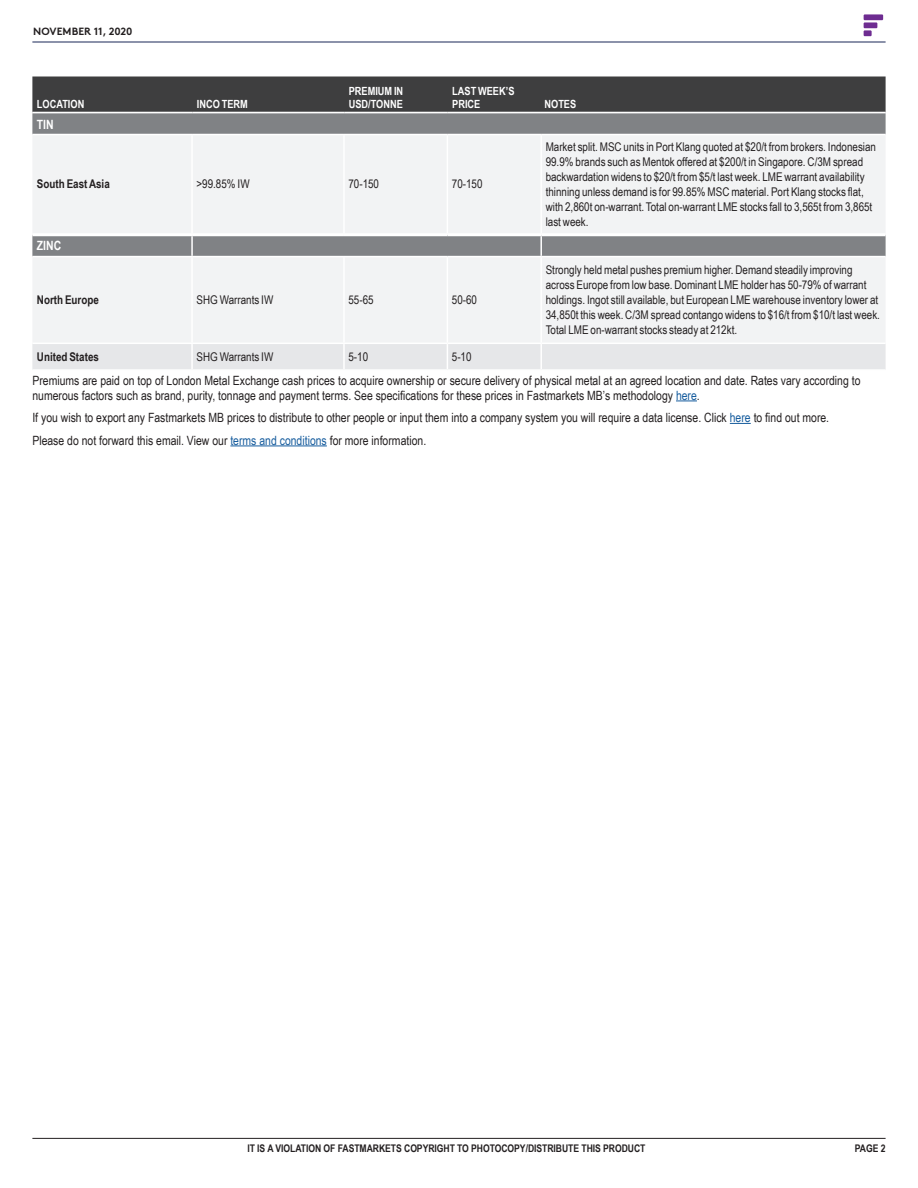
<style>
.page{position:relative;width:918px;height:1188px;background:#fff}
.page>*{position:absolute;margin:0;border:0;box-sizing:border-box;transform-origin:0 0}
.t1{font:12.75px/15px "Arial Narrow";color:#231f20}
.MEXICO--boxed_text{font:700 12.75px "Arial Narrow";color:#fff}
.MEXICO--boxed_text-2{font:12px/15px "Arial Narrow";color:#231f20}
.MEXICO--boxed_text-3{font:700 12px "Arial Narrow";color:#231f20}
.MEXICO--boxed_text-4{font:700 11.25px/12.8px "Arial Narrow";color:#fff}
.t2{font:700 10.5px "Arial Narrow";letter-spacing:-.005em;color:#231f20}
.t3{font:700 10.5px "Brown Std";letter-spacing:.01em;color:#231f20}
.s1{color:#175d9e}
</style>
<div class="page">
<hr style="left:32px;top:1138px;width:854px;height:1px;background:#231f20">
<hr style="left:32px;top:42px;width:854px;height:1px;background:#182757">
<svg style="left:864px;top:14px;width:19px;height:22px"></svg>
<svg style="left:676px;top:400px;width:21px;height:1px"></svg>
<svg style="left:730px;top:423px;width:21px;height:1px"></svg>
<hr style="left:230px;top:445px;width:97px;height:1px;background:#175d9e">
<svg style="left:32px;top:113px;width:854px;height:21px;background:#838588"></svg>
<svg style="left:32px;top:136px;width:854px;height:206px;fill:#f2f3f4"></svg>
<hr style="left:191px;top:236px;width:2px;height:20px;background:#fff">
<hr style="left:540px;top:236px;width:2px;height:20px;background:#fff">
<hr style="left:32px;top:256px;width:160px;height:1px;background:#fff">
<hr style="left:192px;top:256px;width:152px;height:1px;background:#fff">
<hr style="left:344px;top:256px;width:103px;height:1px;background:#fff">
<hr style="left:447px;top:256px;width:94px;height:1px;background:#fff">
<hr style="left:541px;top:256px;width:345px;height:1px;background:#fff">
<hr style="left:191px;top:135px;width:2px;height:98px;background:#fff">
<hr style="left:343px;top:135px;width:2px;height:98px;background:#fff">
<hr style="left:447px;top:135px;width:1px;height:98px;background:#fff">
<hr style="left:540px;top:135px;width:2px;height:98px;background:#fff">
<hr style="left:191px;top:257px;width:2px;height:86px;background:#fff">
<hr style="left:343px;top:257px;width:2px;height:86px;background:#fff">
<hr style="left:447px;top:257px;width:1px;height:86px;background:#fff">
<hr style="left:540px;top:257px;width:2px;height:86px;background:#fff">
<div style="left:32px;top:344px;width:854px;height:25px;background:#e6e7e9"></div>
<hr style="left:540px;top:344px;width:2px;height:25px;background:#fff">
<hr style="left:32px;top:233px;width:160px;height:3px;background:#fff">
<hr style="left:192px;top:233px;width:152px;height:3px;background:#fff">
<hr style="left:344px;top:233px;width:103px;height:3px;background:#fff">
<hr style="left:447px;top:233px;width:94px;height:3px;background:#fff">
<hr style="left:541px;top:233px;width:345px;height:3px;background:#fff">
<div style="left:32px;top:76px;width:854px;height:36px;background:#3e3e3f"></div>
<p class="t3" style="left:33px;top:25px;width:101px">NOVEMBER 11, 2020</p>
<p class="MEXICO--boxed_text-4" style="left:37px;top:97px;width:49px">LOCATION</p>
<p class="MEXICO--boxed_text-4" style="left:197px;top:97px;width:52px">INCO TERM</p>
<p class="MEXICO--boxed_text" style="left:37px;top:114px;width:18px">TIN</p>
<p class="MEXICO--boxed_text-4" style="left:349px;top:84px;width:56px">PREMIUM IN<br>USD/TONNE</p>
<p class="MEXICO--boxed_text-4" style="left:452px;top:84px;width:64px">LAST WEEK’S<br>PRICE</p>
<p class="MEXICO--boxed_text-3" style="left:37px;top:175px;width:74px">South East Asia</p>
<p class="MEXICO--boxed_text-2" style="left:197px;top:176px;width:55px">&gt;99.85% IW</p>
<p class="MEXICO--boxed_text-2" style="left:348px;top:176px;width:32px">70-150</p>
<p class="MEXICO--boxed_text-2" style="left:452px;top:176px;width:32px">70-150</p>
<p class="MEXICO--boxed_text" style="left:37px;top:236px;width:26px">ZINC</p>
<p class="MEXICO--boxed_text-3" style="left:37px;top:291px;width:64px">North Europe</p>
<p class="MEXICO--boxed_text-2" style="left:197px;top:292px;width:78px">SHG Warrants IW</p>
<p class="MEXICO--boxed_text-2" style="left:348px;top:292px;width:27px">55-65</p>
<p class="MEXICO--boxed_text-2" style="left:452px;top:292px;width:27px">50-60</p>
<p class="MEXICO--boxed_text-3" style="left:37px;top:348px;width:64px">United States</p>
<p class="MEXICO--boxed_text-2" style="left:197px;top:349px;width:78px">SHG Warrants IW</p>
<p class="MEXICO--boxed_text-2" style="left:348px;top:349px;width:21px">5-10</p>
<p class="MEXICO--boxed_text-2" style="left:452px;top:349px;width:21px">5-10</p>
<p class="MEXICO--boxed_text-4" style="left:544px;top:97px;width:33px">NOTES</p>
<p class="MEXICO--boxed_text-2" style="left:546px;top:139px;width:332px">Market split. MSC units in Port Klang quoted at $20/t from brokers. Indonesian 99.9% brands such as Mentok offered at $200/t in Singapore. C/3M spread backwardation widens to $20/t from $5/t last week. LME warrant availability thinning unless demand is for 99.85% MSC material. Port Klang stocks flat, with 2,860t on-warrant. Total on-warrant LME stocks fall to 3,565t from 3,865t last week.</p>
<p class="MEXICO--boxed_text-2" style="left:546px;top:262px;width:336px">Strongly held metal pushes premium higher. Demand steadily improving across Europe from low base. Dominant LME holder has 50-79% of warrant holdings. Ingot still available, but European LME warehouse inventory lower at 34,850t this week. C/3M spread contango widens to $16/t from $10/t last week.<br>Total LME on-warrant stocks steady at 212kt.</p>
<p class="t1" style="left:32px;top:372px;width:830px">Premiums are paid on top of London Metal Exchange cash prices to acquire ownership or secure delivery of physical metal at an agreed location and date. Rates vary according to numerous factors such as brand, purity, tonnage and payment terms. See specifications for these prices in Fastmarkets MB’s methodology <span class="s1">here</span>.</p>
<p class="t1" style="left:32px;top:410px;width:798px">If you wish to export any Fastmarkets MB prices to distribute to other people or input them into a company system you will require a data license. Click <span class="s1">here</span> to find out more.</p>
<p class="t1" style="left:32px;top:432px;width:395px">Please do not forward this email. View our <span class="s1">terms and conditions</span> for more information.</p>
<p class="t2" style="left:247px;top:1140px;width:400px">IT IS A VIOLATION OF FASTMARKETS COPYRIGHT TO PHOTOCOPY/DISTRIBUTE THIS PRODUCT</p>
<p class="t2" style="left:855px;top:1140px;width:32px">PAGE 2</p>
</div>
